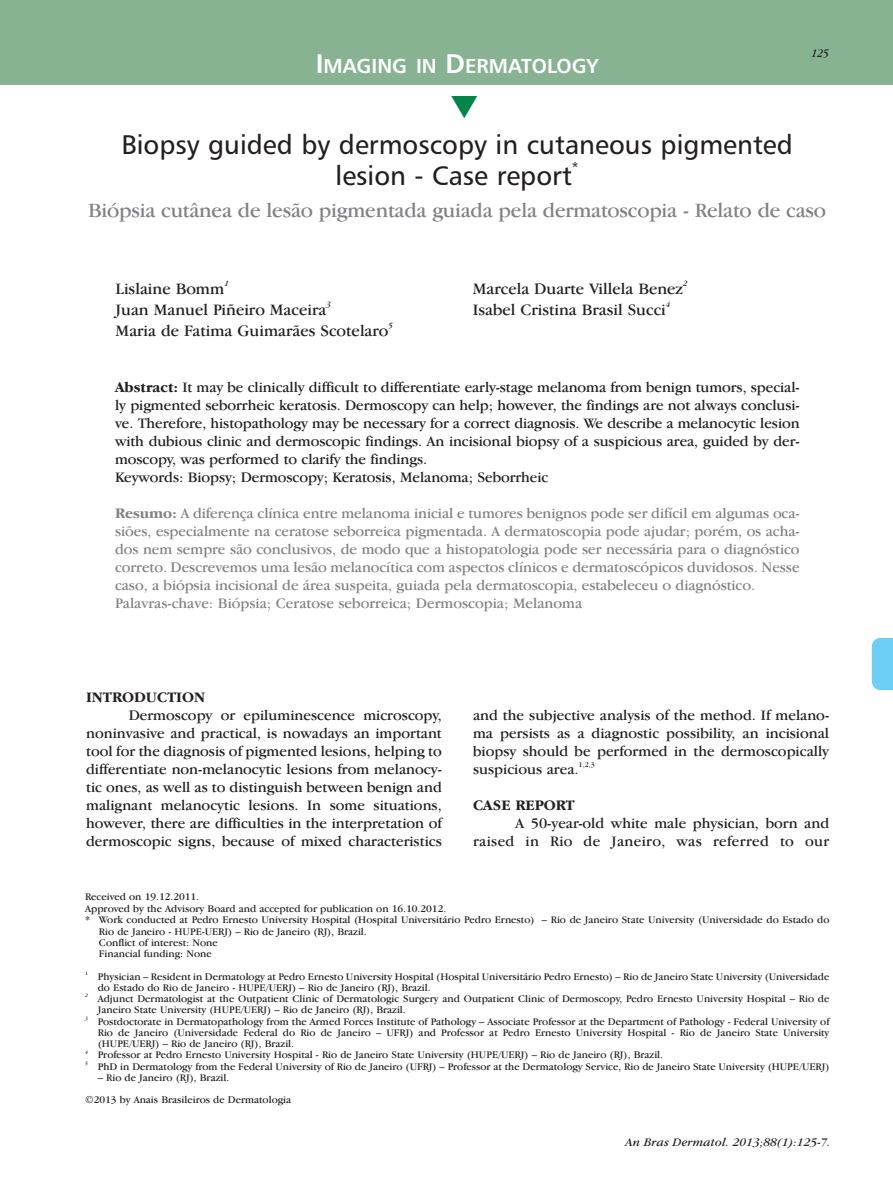
<style>
.page{position:relative;width:893px;height:1191px;background:#fff}
.page>*{position:absolute;margin:0;border:0;box-sizing:border-box;transform-origin:0 0}
.t1{font:27px/31.5px "Humanist 777 BT Roman B";color:#231f20;text-align:center}
.t2{font:21px "Garamond IT Cby BT";letter-spacing:-.01em;color:#808285}
.t3{font:20.25px "Humanist 777 BT Bold B";color:#fff}
.t4{font:16.5px "Garamond IT Cby BT";color:#231f20}
.t5{font:15px/18px "Garamond IT Cby BT";letter-spacing:-.005em;color:#231f20;text-align:justify}
.t6{font:15px/18px "Garamond IT Cby BT";letter-spacing:-.005em;color:#808285}
.t7{font:15px/18px "Garamond IT Cby BT";letter-spacing:.02em;color:#231f20;text-align:right}
.t8{font:700 15px "Garamond IT Cby BT";color:#231f20}
.t9{font:13.5px "Humanist 777 BT Roman B";color:#231f20}
.t10{font:italic 12px "Garamond IT Cby BT";letter-spacing:.015em;color:#231f20}
.t11{font:italic 12px "Garamond IT Cby BT";letter-spacing:.015em;color:#231f20;scale:.9 1}
.t12{font:10.5px/11.2px "Garamond IT Cby BT";color:#231f20}
.t13{font:italic 8.25px "Garamond IT Cby BT";color:#231f20}
.t14{font:7.5px "Garamond IT Cby BT";color:#231f20}
.t15{font:italic 5.25px "Garamond IT Cby BT";color:#231f20}
.t16{font:5.25px "Garamond IT Cby BT";color:#231f20}
.s1{font-size:27px}
.s2{font-weight:700}
</style>
<div class="page">
<svg style="left:872px;top:638px;width:21px;height:52px"></svg>
<div style="left:0;top:0;width:893px;height:85px;background:#87b392"></div>
<h3 class="t3" style="left:316px;top:58px;width:284px"><span class="s1">I</span>MAGING IN <span class="s1">D</span>ERMATOLOGY</h3>
<p class="t11" style="left:811px;top:48px;width:21px">125</p>
<h1 class="t1" style="left:121px;top:131px;width:673px">Biopsy guided by dermoscopy in cutaneous pigmented lesion - Case report</h1>
<p class="t9" style="left:572px;top:162px;width:8px">*</p>
<h2 class="t2" style="left:88px;top:202px;width:739px">Biópsia cutânea de lesão pigmentada guiada pela dermatoscopia - Relato de caso</h2>
<h3 class="t4" style="left:116px;top:282px;width:110px">Lislaine Bomm</h3>
<p class="t13" style="left:224px;top:280px;width:6px">1</p>
<h3 class="t4" style="left:473px;top:282px;width:212px">Marcela Duarte Villela Benez</h3>
<p class="t13" style="left:683px;top:280px;width:6px">2</p>
<h3 class="t4" style="left:116px;top:303px;width:212px">Juan Manuel Piñeiro Maceira</h3>
<p class="t13" style="left:326px;top:301px;width:6px">3</p>
<h3 class="t4" style="left:473px;top:303px;width:195px">Isabel Cristina Brasil Succi</h3>
<p class="t13" style="left:666px;top:301px;width:6px">4</p>
<h3 class="t4" style="left:116px;top:324px;width:274px">Maria de Fatima Guimarães Scotelaro</h3>
<p class="t13" style="left:388px;top:322px;width:6px">5</p>
<p class="t5" style="left:115px;top:380px;width:686px;text-align:left"><span class="s2">Abstract:</span> It may be clinically difficult to differentiate early-stage melanoma from benign tumors, special&shy;ly pigmented seborrheic keratosis. Dermoscopy can help; however, the findings are not always conclusi&shy;ve. Therefore, histopathology may be necessary for a correct diagnosis. We describe a melanocytic lesion with dubious clinic and dermoscopic findings. An incisional biopsy of a suspicious area, guided by der&shy;moscopy, was performed to clarify the findings.<br>Keywords: Biopsy; Dermoscopy; Keratosis, Melanoma; Seborrheic</p>
<p class="t6" style="left:115px;top:506px;width:686px"><span class="s2">Resumo:</span> A diferença clínica entre melanoma inicial e tumores benignos pode ser difícil em algumas oca&shy;siões, especialmente na ceratose seborreica pigmentada. A dermatoscopia pode ajudar; porém, os acha&shy;dos nem sempre são conclusivos, de modo que a histopatologia pode ser necessária para o diagnóstico correto. Descrevemos uma lesão melanocítica com aspectos clínicos e dermatoscópicos duvidosos. Nesse caso, a biópsia incisional de área suspeita, guiada pela dermatoscopia, estabeleceu o diagnóstico.<br>Palavras-chave: Biópsia; Ceratose seborreica; Dermoscopia; Melanoma</p>
<h3 class="t8" style="left:86px;top:692px;width:120px">INTRODUCTION</h3>
<p class="t5" style="left:86px;top:707px;width:357px;text-indent:43px">Dermoscopy or epiluminescence microscopy, noninvasive and practical, is nowadays an important tool for the diagnosis of pigmented lesions, helping to differentiate non-melanocytic lesions from melanocy&shy;tic ones, as well as to distinguish between benign and malignant melanocytic lesions. In some situations, however, there are difficulties in the interpretation of dermoscopic signs, because of mixed characteristics</p>
<h3 class="t5" style="left:473px;top:707px;width:358px">and the subjective analysis of the method. If melano&shy;ma persists as a diagnostic possibility, an incisional biopsy should be performed in the dermoscopically suspicious area.</h3>
<p class="t14" style="left:579px;top:762px;width:18px">1,2,3</p>
<h3 class="t8" style="left:473px;top:800px;width:103px">CASE REPORT</h3>
<h3 class="t7" style="left:473px;top:815px;width:358px">A 50-year-old white male physician, born and raised in Rio de Janeiro, was referred to our</h3>
<p class="t12" style="left:85px;top:890px;width:363px;line-height:12.6px">Received on 19.12.2011.<br>Approved by the Advisory Board and accepted for publication on 16.10.2012.</p>
<p class="t12" style="left:99px;top:915px;width:732px;text-indent:-14px">* Work conducted at Pedro Ernesto University Hospital (Hospital Universitário Pedro Ernesto) – Rio de Janeiro State University (Universidade do Estado do Rio de Janeiro - HUPE-UERJ) – Rio de Janeiro (RJ), Brazil.<br>Conflict of interest: None<br>Financial funding: None</p>
<p class="t16" style="left:85px;top:971px;width:4px">1</p>
<p class="t12" style="left:98px;top:971px;width:733px">Physician – Resident in Dermatology at Pedro Ernesto University Hospital (Hospital Universitário Pedro Ernesto) – Rio de Janeiro State University (Universidade do Estado do Rio de Janeiro - HUPE/UERJ) – Rio de Janeiro (RJ), Brazil.</p>
<p class="t15" style="left:85px;top:993px;width:4px">2</p>
<p class="t12" style="left:98px;top:994px;width:733px">Adjunct Dermatologist at the Outpatient Clinic of Dermatologic Surgery and Outpatient Clinic of Dermoscopy, Pedro Ernesto University Hospital – Rio de<br>Janeiro State University (HUPE/UERJ) – Rio de Janeiro (RJ), Brazil.</p>
<p class="t15" style="left:85px;top:1016px;width:4px">3</p>
<p class="t12" style="left:98px;top:1016px;width:733px;text-align:justify">Postdoctorate in Dermatopathology from the Armed Forces Institute of Pathology – Associate Professor at the Department of Pathology - Federal University of Rio de Janeiro (Universidade Federal do Rio de Janeiro – UFRJ) and Professor at Pedro Ernesto University Hospital - Rio de Janeiro State University (HUPE/UERJ) – Rio de Janeiro (RJ), Brazil.</p>
<p class="t15" style="left:85px;top:1050px;width:4px">4</p>
<p class="t12" style="left:98px;top:1050px;width:567px">Professor at Pedro Ernesto University Hospital - Rio de Janeiro State University (HUPE/UERJ) – Rio de Janeiro (RJ), Brazil.</p>
<p class="t15" style="left:85px;top:1061px;width:4px">5</p>
<p class="t12" style="left:98px;top:1061px;width:733px">PhD in Dermatology from the Federal University of Rio de Janeiro (UFRJ) – Professor at the Dermatology Service, Rio de Janeiro State University (HUPE/UERJ)</p>
<p class="t12" style="left:85px;top:1067px;width:208px;line-height:22.5px;text-indent:13px">– Rio de Janeiro (RJ), Brazil.<br>©2013 by Anais Brasileiros de Dermatologia</p>
<p class="t10" style="left:626px;top:1137px;width:207px">An Bras Dermatol. 2013;88(1):125-7.</p>
</div>
